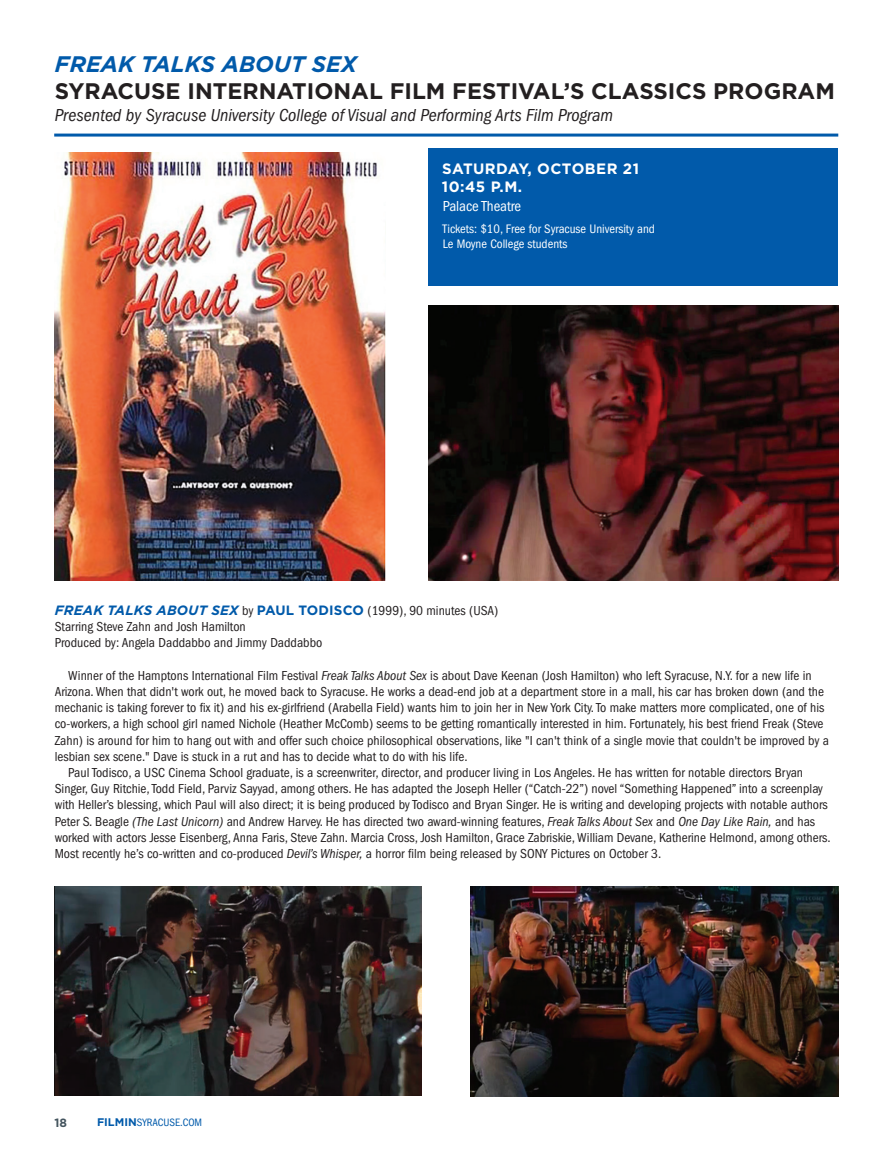
<style>
.page{position:relative;width:891px;height:1161px;background:#fff}
.page>*{position:absolute;margin:0;border:0;box-sizing:border-box;transform-origin:0 0}
.t1{font:700 22.5px "Gotham";color:#231f20}
.t2{font:italic 700 22.5px "Gotham";color:#015aaa}
.t3{font:italic condensed 18px "ITC Franklin Gothic Std";color:#231f20}
.t4{font:700 15px/18px "Gotham";letter-spacing:.03em;color:#fff}
.t5{font:condensed 15px "ITC Franklin Gothic Std";letter-spacing:-.005em;color:#fff}
.t6{font:condensed 13.5px/16.2px "ITC Franklin Gothic Std";color:#231f20}
.t7{font:condensed 12.75px/15px "ITC Franklin Gothic Std";color:#fff}
.t8{font:700 12px "Gotham";color:#45555f}
.t9{font:condensed 11.1px "ITC Franklin Gothic Std";color:#015aaa}
.s1{font-family:"Gotham";font-weight:700;font-style:italic;font-stretch:normal;color:#015aaa}
.s2{font-family:"Gotham";font-weight:700;font-stretch:normal;color:#015aaa}
.s3{font-style:italic}
.s4{font-family:"Gotham";font-weight:700;font-stretch:normal}
</style>
<div class="page">
<hr style="left:54px;top:134px;width:784px;height:3px;background:#015aaa">
<div style="left:429px;top:148px;width:409px;height:138px;background:#015aaa"></div>
<img style="left:55px;top:152px;width:331px;height:428px">
<img style="left:429px;top:306px;width:409px;height:274px">
<img style="left:471px;top:886px;width:367px;height:210px">
<img style="left:54px;top:886px;width:368px;height:209px">
<h1 class="t2" style="left:55px;top:49px;width:304px">FREAK TALKS ABOUT SEX</h1>
<h1 class="t1" style="left:55px;top:76px;width:782px">SYRACUSE INTERNATIONAL FILM FESTIVAL’S CLASSICS PROGRAM</h1>
<h2 class="t3" style="left:55px;top:105px;width:560px">Presented by Syracuse University College of Visual and Performing Arts Film Program</h2>
<p class="t4" style="left:442px;top:159px;width:199px">SATURDAY, OCTOBER 21<br>10:45 P.M.</p>
<p class="t5" style="left:443px;top:198px;width:80px">Palace Theatre</p>
<p class="t7" style="left:443px;top:221px;width:214px">Tickets: $10, Free for Syracuse University and<br>Le Moyne College students</p>
<p class="t6" style="left:55px;top:603px;width:445px"><span class="s1">FREAK TALKS ABOUT SEX</span> by <span class="s2">PAUL TODISCO</span> (1999), 90 minutes (USA)<br>Starring Steve Zahn and Josh Hamilton<br>Produced by: Angela Daddabbo and Jimmy Daddabbo</p>
<p class="t6" style="left:68px;top:667px;width:745px">Winner of the Hamptons International Film Festival <span class="s3">Freak Talks About Sex</span> is about Dave Keenan (Josh Hamilton) who left Syracuse, N.Y. for a new life in</p>
<p class="t6" style="left:55px;top:684px;width:771px">Arizona. When that didn't work out, he moved back to Syracuse. He works a dead-end job at a department store in a mall, his car has broken down (and the</p>
<p class="t6" style="left:55px;top:700px;width:771px">mechanic is taking forever to fix it) and his ex-girlfriend (Arabella Field) wants him to join her in New York City. To make matters more complicated, one of his</p>
<p class="t6" style="left:55px;top:716px;width:770px">co-workers, a high school girl named Nichole (Heather McComb) seems to be getting romantically interested in him. Fortunately, his best friend Freak (Steve</p>
<p class="t6" style="left:55px;top:732px;width:776px">Zahn) is around for him to hang out with and offer such choice philosophical observations, like "I can't think of a single movie that couldn't be improved by a</p>
<p class="t6" style="left:55px;top:748px;width:414px">lesbian sex scene." Dave is stuck in a rut and has to decide what to do with his life.</p>
<p class="t6" style="left:68px;top:765px;width:736px">Paul Todisco, a USC Cinema School graduate, is a screenwriter, director, and producer living in Los Angeles. He has written for notable directors Bryan</p>
<p class="t6" style="left:55px;top:781px;width:770px">Singer, Guy Ritchie, Todd Field, Parviz Sayyad, among others. He has adapted the Joseph Heller (“Catch-22”) novel “Something Happened” into a screenplay</p>
<p class="t6" style="left:55px;top:797px;width:775px">with Heller’s blessing, which Paul will also direct; it is being produced by Todisco and Bryan Singer. He is writing and developing projects with notable authors</p>
<p class="t6" style="left:55px;top:813px;width:762px">Peter S. Beagle <span class="s3">(The Last Unicorn)</span> and Andrew Harvey. He has directed two award-winning features, <span class="s3">Freak Talks About Sex</span> and <span class="s3">One Day Like Rain,</span> and has</p>
<p class="t6" style="left:55px;top:829px;width:778px">worked with actors Jesse Eisenberg, Anna Faris, Steve Zahn. Marcia Cross, Josh Hamilton, Grace Zabriskie, William Devane, Katherine Helmond, among others.</p>
<p class="t6" style="left:55px;top:846px;width:608px">Most recently he’s co-written and co-produced <span class="s3">Devil’s Whisper,</span> a horror film being released by SONY Pictures on October 3.</p>
<p class="t8" style="left:54px;top:1115px;width:14px">18</p>
<p class="t9" style="left:97px;top:1116px;width:107px"><span class="s4">FILMIN</span>SYRACUSE.COM</p>
</div>
